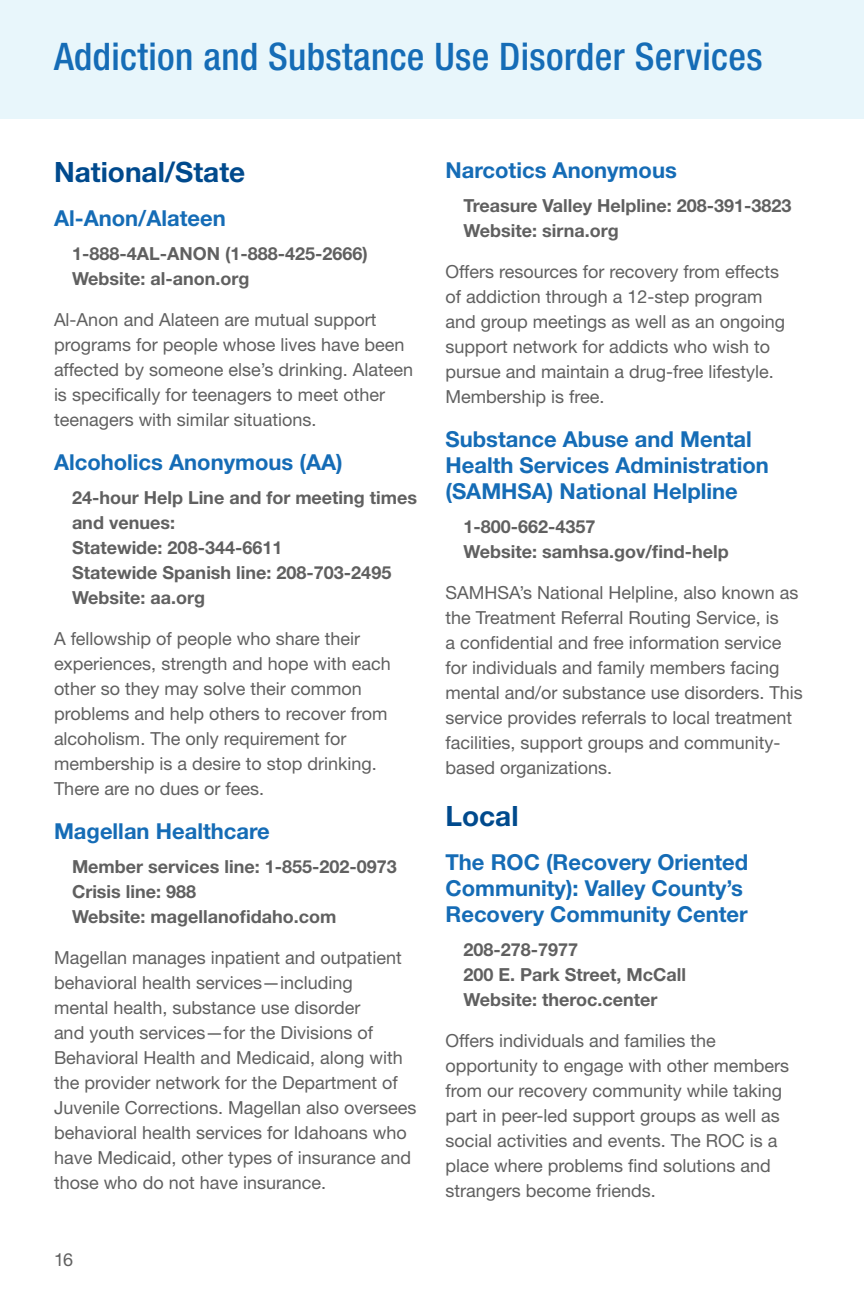
<style>
.page{position:relative;width:864px;height:1296px;background:#fff}
.page>*{position:absolute;margin:0;border:0;box-sizing:border-box;transform-origin:0 0}
.t1{font:500 condensed 38px "Helvetica Neue LT Pro";letter-spacing:.01em;color:#156cb6}
.t2{font:700 28px "Helvetica Neue LT Pro";color:#004a8d}
.t3{font:700 22px/26px "Helvetica Neue LT Pro";color:#156cb6}
.t4{font:18px/25px "Helvetica Neue LT Pro";color:#606060}
.t5{font:700 18px/25px "Helvetica Neue LT Pro";color:#606060}
</style>
<div class="page">
<div style="left:0;top:0;width:864px;height:118px;background:#e8f6fb"></div>
<h1 class="t1" style="left:54px;top:34px;width:710px">Addiction and Substance Use Disorder Services</h1>
<h2 class="t2" style="left:54px;top:154px;width:193px">National/State</h2>
<p class="t3" style="left:54px;top:205px;width:173px">Al-Anon/Alateen</p>
<p class="t5" style="left:72px;top:241px;width:297px">1-888-4AL-ANON (1-888-425-2666)<br>Website: al-anon.org</p>
<p class="t4" style="left:54px;top:307px;width:361px">Al-Anon and Alateen are mutual support programs for people whose lives have been affected by someone else’s drinking. Alateen is specifically for teenagers to meet other teenagers with similar situations.</p>
<p class="t3" style="left:54px;top:449px;width:290px">Alcoholics Anonymous (AA)</p>
<p class="t5" style="left:72px;top:485px;width:347px">24-hour Help Line and for meeting times and venues:<br>Statewide: 208-344-6611<br>Statewide Spanish line: 208-703-2495<br>Website: aa.org</p>
<p class="t4" style="left:54px;top:626px;width:338px">A fellowship of people who share their experiences, strength and hope with each other so they may solve their common problems and help others to recover from alcoholism. The only requirement for membership is a desire to stop drinking.<br>There are no dues or fees.</p>
<p class="t3" style="left:54px;top:818px;width:217px">Magellan Healthcare</p>
<p class="t5" style="left:72px;top:854px;width:327px">Member services line: 1-855-202-0973<br>Crisis line: 988<br>Website: magellanofidaho.com</p>
<p class="t4" style="left:54px;top:945px;width:364px">Magellan manages inpatient and outpatient behavioral health services—including<br>mental health, substance use disorder<br>and youth services—for the Divisions of Behavioral Health and Medicaid, along with the provider network for the Department of Juvenile Corrections. Magellan also oversees behavioral health services for Idahoans who have Medicaid, other types of insurance and those who do not have insurance.</p>
<p class="t4" style="left:54px;top:1247px;width:21px">16</p>
<p class="t3" style="left:446px;top:156px;width:233px">Narcotics Anonymous</p>
<p class="t5" style="left:464px;top:192px;width:330px">Treasure Valley Helpline: 208-391-3823<br>Website: sirna.org</p>
<p class="t4" style="left:446px;top:258px;width:341px">Offers resources for recovery from effects of addiction through a 12-step program and group meetings as well as an ongoing support network for addicts who wish to pursue and maintain a drug-free lifestyle.<br>Membership is free.</p>
<p class="t3" style="left:446px;top:425px;width:325px">Substance Abuse and Mental<br>Health Services Administration (SAMHSA) National Helpline</p>
<p class="t5" style="left:464px;top:513px;width:267px">1-800-662-4357<br>Website: samhsa.gov/find-help</p>
<p class="t4" style="left:446px;top:579px;width:359px">SAMHSA’s National Helpline, also known as the Treatment Referral Routing Service, is<br>a confidential and free information service for individuals and family members facing mental and/or substance use disorders. This service provides referrals to local treatment facilities, support groups and community&shy;based organizations.</p>
<h2 class="t2" style="left:446px;top:798px;width:75px">Local</h2>
<p class="t3" style="left:446px;top:848px;width:304px">The ROC (Recovery Oriented<br>Community): Valley County’s<br>Recovery Community Center</p>
<p class="t5" style="left:464px;top:936px;width:224px">208-278-7977<br>200 E. Park Street, McCall<br>Website: theroc.center</p>
<p class="t4" style="left:446px;top:1027px;width:345px">Offers individuals and families the opportunity to engage with other members from our recovery community while taking part in peer-led support groups as well as social activities and events. The ROC is a place where problems find solutions and strangers become friends.</p>
</div>
